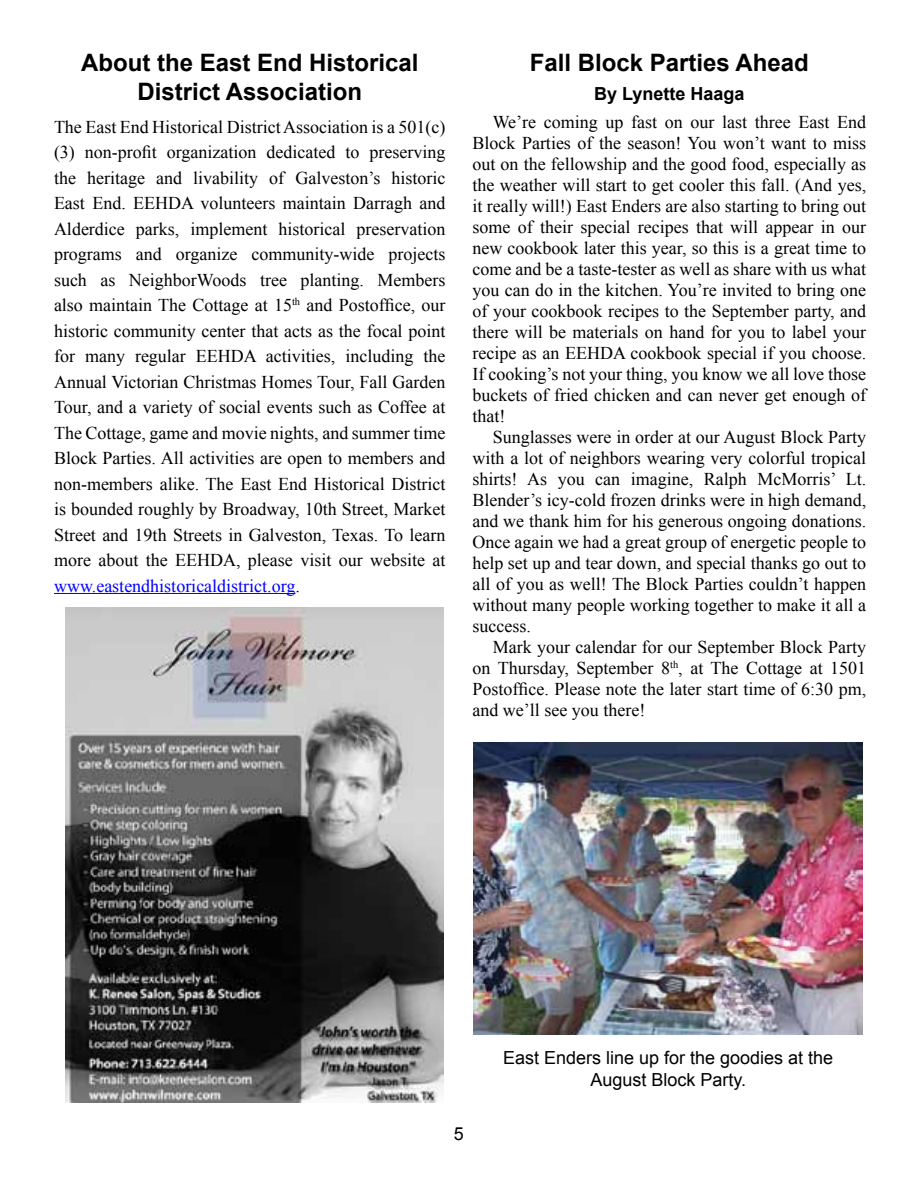
<style>
.page{position:relative;width:918px;height:1188px;background:#fff}
.page>*{position:absolute;margin:0;border:0;box-sizing:border-box;transform-origin:0 0}
.t1{font:700 24px/28.8px "Arial";color:#000;text-align:center}
.t2{font:18px/21px "Times New Roman";color:#000;text-align:justify}
.t3{font:18px/21.6px "Arial";color:#000;text-align:center}
.t4{font:700 18px "Arial";color:#000}
.s1{color:#00f}
</style>
<div class="page">
<img style="left:65px;top:608px;width:378px;height:495px">
<hr style="left:54px;top:593px;width:241px;height:1px;background:#00f">
<img style="left:474px;top:743px;width:388px;height:291px">
<h1 class="t1" style="left:81px;top:49px;width:339px">About the East End Historical<br>District Association</h1>
<p class="t2" style="left:54px;top:113px;width:393px;line-height:25.5px">The East End Historical District Association is a 501(c) (3) non-profit organization dedicated to preserving the heritage and livability of Galveston’s historic East End. EEHDA volunteers maintain Darragh and Alderdice parks, implement historical preservation programs and organize community-wide projects such as NeighborWoods tree planting. Members also maintain The Cottage at 15<sup>th</sup> and Postoffice, our historic community center that acts as the focal point for many regular EEHDA activities, including the Annual Victorian Christmas Homes Tour, Fall Garden Tour, and a variety of social events such as Coffee at The Cottage, game and movie nights, and summer time Block Parties. All activities are open to members and non-members alike. The East End Historical District is bounded roughly by Broadway, 10th Street, Market Street and 19th Streets in Galveston, Texas. To learn more about the EEHDA, please visit our website at <span class="s1">www.eastendhistoricaldistrict.org</span>.</p>
<h1 class="t1" style="left:530px;top:49px;width:281px">Fall Block Parties Ahead</h1>
<p class="t4" style="left:594px;top:82px;width:152px">By Lynette Haaga</p>
<p class="t2" style="left:473px;top:111px;width:395px;text-indent:20px">We’re coming up fast on our last three East End Block Parties of the season! You won’t want to miss out on the fellowship and the good food, especially as the weather will start to get cooler this fall. (And yes, it really will!) East Enders are also starting to bring out some of their special recipes that will appear in our new cookbook later this year, so this is a great time to come and be a taste-tester as well as share with us what you can do in the kitchen. You’re invited to bring one of your cookbook recipes to the September party, and there will be materials on hand for you to label your recipe as an EEHDA cookbook special if you choose.<br>If cooking’s not your thing, you know we all love those buckets of fried chicken and can never get enough of that!</p>
<p class="t2" style="left:473px;top:426px;width:395px;text-indent:20px">Sunglasses were in order at our August Block Party with a lot of neighbors wearing very colorful tropical shirts! As you can imagine, Ralph McMorris’ Lt.<br>Blender’s icy-cold frozen drinks were in high demand, and we thank him for his generous ongoing donations.<br>Once again we had a great group of energetic people to help set up and tear down, and special thanks go out to all of you as well! The Block Parties couldn’t happen without many people working together to make it all a success.</p>
<p class="t2" style="left:473px;top:636px;width:395px;text-indent:20px">Mark your calendar for our September Block Party on Thursday, September 8<sup>th</sup>, at The Cottage at 1501<br>Postoffice. Please note the later start time of 6:30 pm, and we’ll see you there!</p>
<p class="t3" style="left:454px;top:1123px;width:12px">5</p>
<p class="t3" style="left:503px;top:1047px;width:332px">East Enders line up for the goodies at the<br>August Block Party.</p>
</div>
